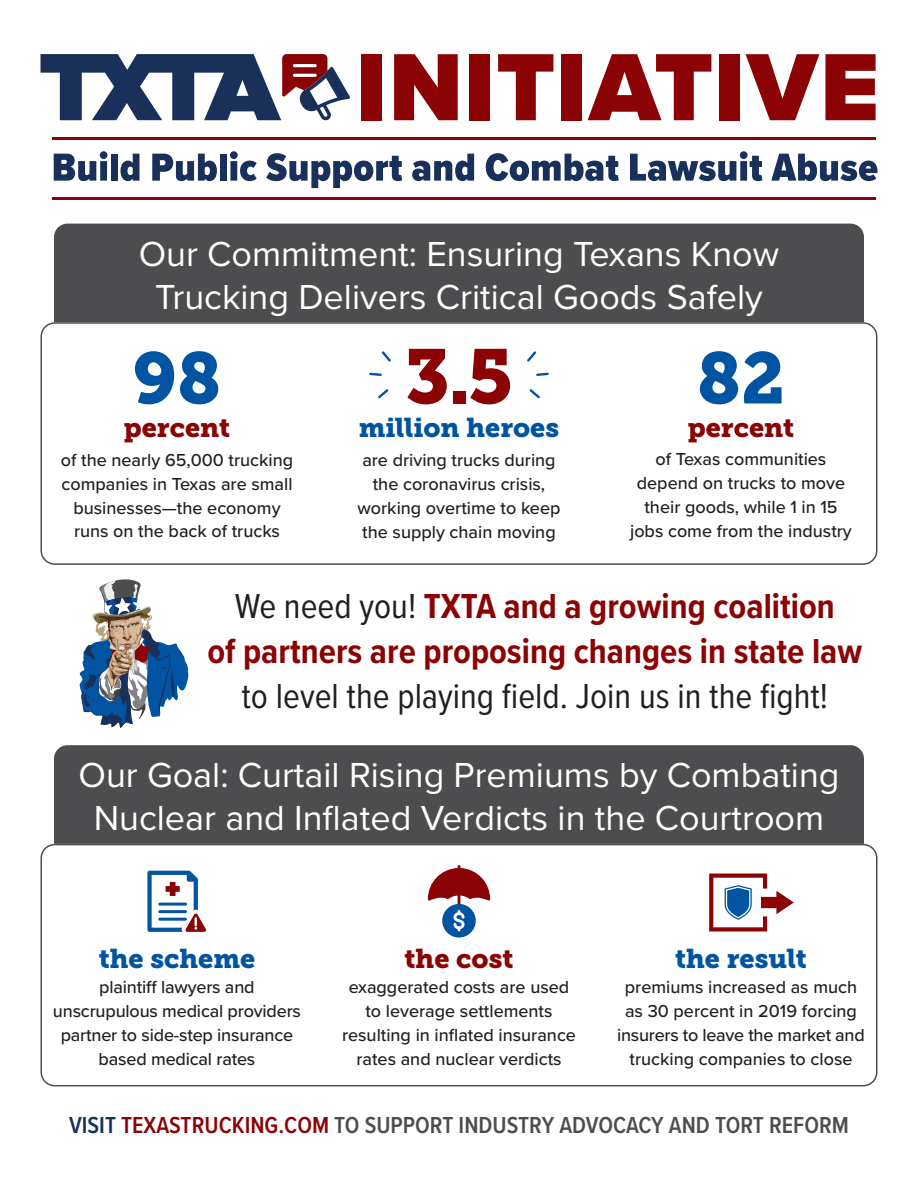
<style>
.page{position:relative;width:918px;height:1188px;background:#fff}
.page>*{position:absolute;margin:0;border:0;box-sizing:border-box;transform-origin:0 0}
.t1{font:76.5px "Museo Slab 900";color:#8b0304}
.t2{font:72px "Museo Slab 900";color:#0054a1}
.t3{font:36px/43.2px "Proxima Nova";color:#fff;text-align:center}
.t4{font:700 36px/45px "Proxima Nova Cond";color:#8b0304;text-align:center}
.t5{font:36px "Proxima Nova Cond";color:#231f20}
.t6{font:27px "Museo Slab 900";color:#0054a1}
.t7{font:27px "Museo Slab 900";color:#8b0304}
.t8{font:600 24px "Proxima Nova Cond";color:#4d4d4f}
.t9{font:500 18px/24px "Proxima Nova";color:#231f20;text-align:center}
.s1{font-weight:400;color:#231f20}
.s2{color:#18305a}
.s3{color:#8b0304}
</style>
<div class="page">
<div style="left:54px;top:224px;width:810px;height:98px;background:#4d4d4f"></div>
<div style="left:54px;top:745px;width:810px;height:99px;background:#4d4d4f"></div>
<hr style="left:52px;top:137px;width:824px;height:2px;background:#8b0304">
<hr style="left:52px;top:197px;width:824px;height:2px;background:#8b0304">
<svg style="left:54px;top:151px;width:53px;height:30px"></svg>
<div style="left:111px;top:154px;width:7px;height:27px;background:#18305a"></div>
<svg style="left:121px;top:154px;width:18px;height:27px"></svg>
<svg style="left:152px;top:154px;width:65px;height:27px"></svg>
<div style="left:220px;top:154px;width:7px;height:27px;background:#18305a"></div>
<svg style="left:230px;top:151px;width:27px;height:30px"></svg>
<svg style="left:266px;top:153px;width:136px;height:35px"></svg>
<svg style="left:412px;top:154px;width:62px;height:27px"></svg>
<svg style="left:486px;top:153px;width:133px;height:28px"></svg>
<svg style="left:630px;top:151px;width:133px;height:30px"></svg>
<svg style="left:771px;top:154px;width:107px;height:27px"></svg>
<div style="left:362px;top:54px;width:20px;height:66px;background:#8b0304"></div>
<svg style="left:394px;top:54px;width:64px;height:66px"></svg>
<div style="left:470px;top:54px;width:20px;height:66px;background:#8b0304"></div>
<svg style="left:498px;top:54px;width:55px;height:66px"></svg>
<div style="left:562px;top:54px;width:20px;height:66px;background:#8b0304"></div>
<svg style="left:588px;top:54px;width:123px;height:66px"></svg>
<div style="left:720px;top:54px;width:20px;height:66px;background:#8b0304"></div>
<svg style="left:746px;top:54px;width:73px;height:66px"></svg>
<svg style="left:825px;top:54px;width:51px;height:66px;background:#9e2d2e"></svg>
<svg style="left:40px;top:54px;width:310px;height:66px"></svg>
<div style="left:40px;top:322px;width:838px;height:243px;border:2px solid #4d4d4f;border-radius:14px"></div>
<div style="left:40px;top:844px;width:838px;height:242px;border:2px solid #4d4d4f;border-radius:14px"></div>
<svg style="left:147px;top:871px;width:59px;height:61px"></svg>
<svg style="left:428px;top:865px;width:62px;height:73px"></svg>
<svg style="left:709px;top:874px;width:85px;height:58px"></svg>
<svg style="left:79px;top:579px;width:110px;height:149px"></svg>
<svg style="left:536px;top:373px;width:13px;height:3px"></svg>
<svg style="left:527px;top:351px;width:9px;height:11px"></svg>
<svg style="left:529px;top:389px;width:11px;height:9px"></svg>
<svg style="left:369px;top:373px;width:13px;height:3px"></svg>
<svg style="left:382px;top:351px;width:9px;height:11px"></svg>
<svg style="left:378px;top:389px;width:11px;height:9px"></svg>
<h3 class="t3" style="left:139px;top:230px;width:642px">Our Commitment: Ensuring Texans Know<br>Trucking Delivers Critical Goods Safely</h3>
<h2 class="t2" style="left:133px;top:336px;width:90px">98</h2>
<h1 class="t1" style="left:405px;top:332px;width:110px">3.5</h1>
<h2 class="t2" style="left:697px;top:336px;width:89px">82</h2>
<h3 class="t7" style="left:124px;top:412px;width:108px">percent</h3>
<h3 class="t6" style="left:359px;top:412px;width:202px">million heroes</h3>
<h3 class="t7" style="left:688px;top:412px;width:108px">percent</h3>
<p class="t9" style="left:61px;top:447px;width:234px">of the nearly 65,000 trucking companies in Texas are small businesses—the economy runs on the back of trucks</p>
<p class="t9" style="left:630px;top:447px;width:223px">of Texas communities depend on trucks to move their goods, while 1 in 15 jobs come from the industry</p>
<p class="t9" style="left:358px;top:447px;width:204px">are driving trucks during the coronavirus crisis, working overtime to keep the supply chain moving</p>
<h3 class="t4" style="left:207px;top:583px;width:656px"><span class="s1">We need you!</span> TXTA and a growing coalition<br>of partners are proposing changes in state law</h3>
<h3 class="t5" style="left:242px;top:670px;width:588px">to level the playing field. Join us in the fight!</h3>
<h3 class="t3" style="left:78px;top:752px;width:763px">Our Goal: Curtail Rising Premiums by Combating<br>Nuclear and Inflated Verdicts in the Courtroom</h3>
<h3 class="t6" style="left:99px;top:943px;width:158px">the scheme</h3>
<h3 class="t7" style="left:405px;top:943px;width:110px">the cost</h3>
<h3 class="t6" style="left:675px;top:943px;width:133px">the result</h3>
<p class="t9" style="left:53px;top:975px;width:250px">plaintiff lawyers and unscrupulous medical providers partner to side-step insurance based medical rates</p>
<p class="t9" style="left:342px;top:975px;width:235px">exaggerated costs are used to leverage settlements resulting in inflated insurance rates and nuclear verdicts</p>
<p class="t9" style="left:617px;top:975px;width:249px">premiums increased as much as 30 percent in 2019 forcing insurers to leave the market and trucking companies to close</p>
<h3 class="t8" style="left:69px;top:1107px;width:781px"><span class="s2">VISIT</span> <span class="s3">TEXASTRUCKING.COM</span> TO SUPPORT INDUSTRY ADVOCACY AND TORT REFORM</h3>
</div>
